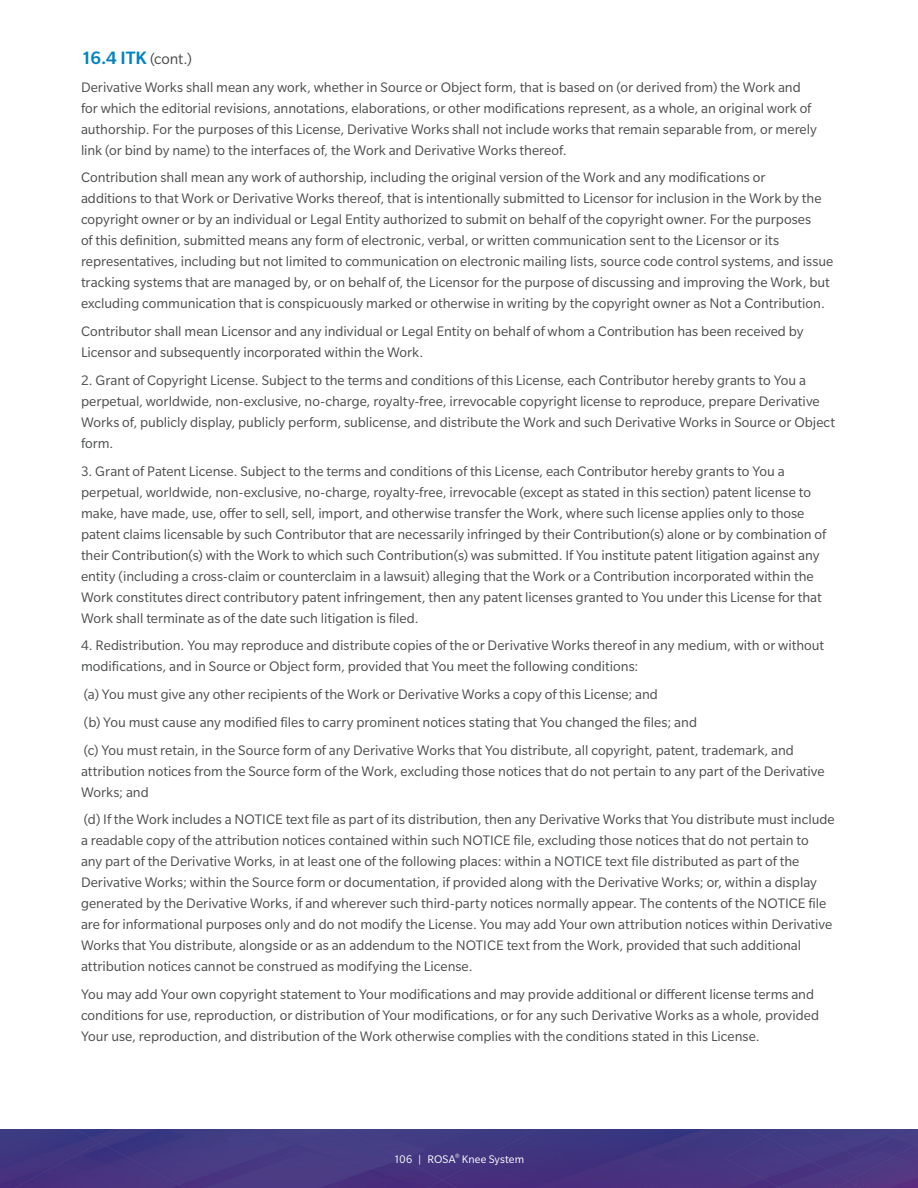
<style>
.page{position:relative;width:918px;height:1188px;background:#fff}
.page>*{position:absolute;margin:0;border:0;box-sizing:border-box;transform-origin:0 0}
.t1{font:500 19.5px "Slate Pro";color:#0083bf}
.AW_Subhead{font:15px/21px "Slate Pro";color:#4b4c4d}
.t2{font:12px "Slate Pro";letter-spacing:.01em;color:#fff}
.s1{font-weight:400;font-size:16.5px;color:#4b4c4d}
</style>
<div class="page">
<img style="left:0;top:1130px;width:918px;height:58px">
<p class="t1" style="left:81px;top:47px;width:112px">16.4 ITK <span class="s1">(cont.)</span></p>
<p class="AW_Subhead" style="left:81px;top:76px;width:737px">Derivative Works shall mean any work, whether in Source or Object form, that is based on (or derived from) the Work and for which the editorial revisions, annotations, elaborations, or other modifications represent, as a whole, an original work of authorship. For the purposes of this License, Derivative Works shall not include works that remain separable from, or merely link (or bind by name) to the interfaces of, the Work and Derivative Works thereof.</p>
<p class="AW_Subhead" style="left:81px;top:167px;width:754px">Contribution shall mean any work of authorship, including the original version of the Work and any modifications or<br>additions to that Work or Derivative Works thereof, that is intentionally submitted to Licensor for inclusion in the Work by the copyright owner or by an individual or Legal Entity authorized to submit on behalf of the copyright owner. For the purposes<br>of this definition, submitted means any form of electronic, verbal, or written communication sent to the Licensor or its representatives, including but not limited to communication on electronic mailing lists, source code control systems, and issue tracking systems that are managed by, or on behalf of, the Licensor for the purpose of discussing and improving the Work, but excluding communication that is conspicuously marked or otherwise in writing by the copyright owner as Not a Contribution.</p>
<p class="AW_Subhead" style="left:81px;top:321px;width:724px">Contributor shall mean Licensor and any individual or Legal Entity on behalf of whom a Contribution has been received by<br>Licensor and subsequently incorporated within the Work.</p>
<p class="AW_Subhead" style="left:81px;top:369px;width:756px">2. Grant of Copyright License. Subject to the terms and conditions of this License, each Contributor hereby grants to You a perpetual, worldwide, non-exclusive, no-charge, royalty-free, irrevocable copyright license to reproduce, prepare Derivative Works of, publicly display, publicly perform, sublicense, and distribute the Work and such Derivative Works in Source or Object form.</p>
<p class="AW_Subhead" style="left:81px;top:460px;width:747px">3. Grant of Patent License. Subject to the terms and conditions of this License, each Contributor hereby grants to You a perpetual, worldwide, non-exclusive, no-charge, royalty-free, irrevocable (except as stated in this section) patent license to make, have made, use, offer to sell, sell, import, and otherwise transfer the Work, where such license applies only to those patent claims licensable by such Contributor that are necessarily infringed by their Contribution(s) alone or by combination of their Contribution(s) with the Work to which such Contribution(s) was submitted. If You institute patent litigation against any entity (including a cross-claim or counterclaim in a lawsuit) alleging that the Work or a Contribution incorporated within the Work constitutes direct contributory patent infringement, then any patent licenses granted to You under this License for that Work shall terminate as of the date such litigation is filed.</p>
<p class="AW_Subhead" style="left:81px;top:635px;width:745px">4. Redistribution. You may reproduce and distribute copies of the or Derivative Works thereof in any medium, with or without modifications, and in Source or Object form, provided that You meet the following conditions:</p>
<p class="AW_Subhead" style="left:84px;top:684px;width:576px">(a) You must give any other recipients of the Work or Derivative Works a copy of this License; and</p>
<p class="AW_Subhead" style="left:84px;top:711px;width:615px">(b) You must cause any modified files to carry prominent notices stating that You changed the files; and</p>
<p class="AW_Subhead" style="left:81px;top:739px;width:745px">(c) You must retain, in the Source form of any Derivative Works that You distribute, all copyright, patent, trademark, and attribution notices from the Source form of the Work, excluding those notices that do not pertain to any part of the Derivative<br>Works; and</p>
<p class="AW_Subhead" style="left:81px;top:809px;width:755px">(d) If the Work includes a NOTICE text file as part of its distribution, then any Derivative Works that You distribute must include a readable copy of the attribution notices contained within such NOTICE file, excluding those notices that do not pertain to<br>any part of the Derivative Works, in at least one of the following places: within a NOTICE text file distributed as part of the Derivative Works; within the Source form or documentation, if provided along with the Derivative Works; or, within a display generated by the Derivative Works, if and wherever such third-party notices normally appear. The contents of the NOTICE file are for informational purposes only and do not modify the License. You may add Your own attribution notices within Derivative Works that You distribute, alongside or as an addendum to the NOTICE text from the Work, provided that such additional attribution notices cannot be construed as modifying the License.</p>
<p class="AW_Subhead" style="left:81px;top:984px;width:740px">You may add Your own copyright statement to Your modifications and may provide additional or different license terms and conditions for use, reproduction, or distribution of Your modifications, or for any such Derivative Works as a whole, provided<br>Your use, reproduction, and distribution of the Work otherwise complies with the conditions stated in this License.</p>
<p class="t2" style="left:394px;top:1153px;width:132px">106 | ROSA<sup>®</sup> Knee System</p>
</div>
